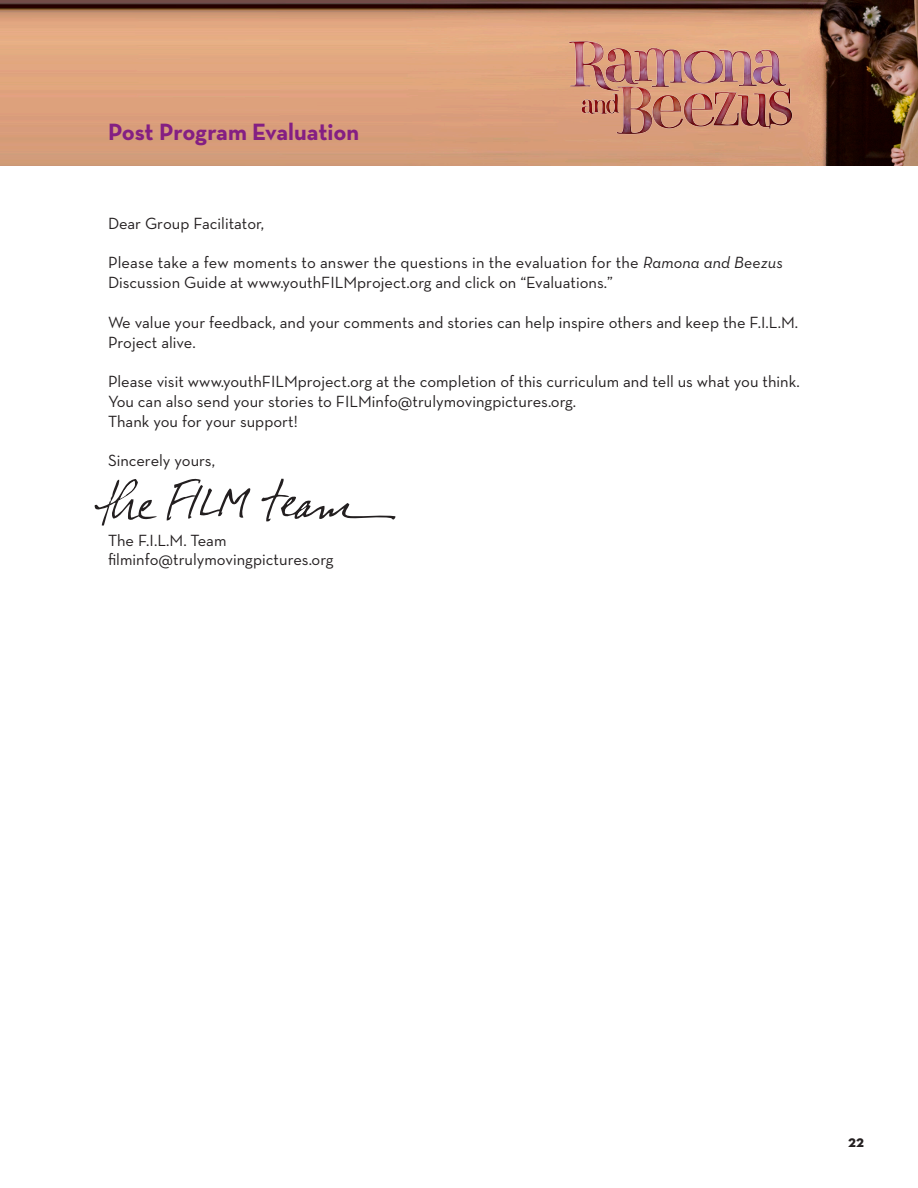
<style>
.page{position:relative;width:918px;height:1188px;background:#fff}
.page>*{position:absolute;margin:0;border:0;box-sizing:border-box;transform-origin:0 0}
.t1{font:700 24px "Neutraface Text";letter-spacing:-.005em;color:#841f83}
.Book{font:16.5px/19.8px "Neutraface Text";color:#231f20}
.t2{font:700 16.5px "Neutraface Text";color:#231f20}
.s1{font-style:italic}
</style>
<div class="page">
<img style="left:1px;top:1px;width:916px;height:164px">
<img style="left:563px;top:35px;width:236px;height:105px">
<svg style="left:167px;top:478px;width:84px;height:43px"></svg>
<svg style="left:94px;top:479px;width:63px;height:47px"></svg>
<svg style="left:261px;top:479px;width:134px;height:43px"></svg>
<p class="t1" style="left:108px;top:116px;width:253px">Post Program Evaluation</p>
<p class="Book" style="left:108px;top:213px;width:158px">Dear Group Facilitator,</p>
<p class="Book" style="left:108px;top:253px;width:677px">Please take a few moments to answer the questions in the evaluation for the <span class="s1">Ramona and Beezus<br></span>Discussion Guide at www.youthFILMproject.org and click on “Evaluations.”</p>
<p class="Book" style="left:108px;top:312px;width:692px">We value your feedback, and your comments and stories can help inspire others and keep the F.I.L.M.<br>Project alive.</p>
<p class="Book" style="left:108px;top:372px;width:693px">Please visit www.youthFILMproject.org at the completion of this curriculum and tell us what you think.<br>You can also send your stories to FILMinfo@trulymovingpictures.org.</p>
<p class="Book" style="left:108px;top:411px;width:191px">Thank you for your support!</p>
<p class="Book" style="left:108px;top:451px;width:109px">Sincerely yours,</p>
<p class="Book" style="left:108px;top:530px;width:120px">The F.I.L.M. Team</p>
<p class="Book" style="left:108px;top:550px;width:227px">filminfo@trulymovingpictures.org</p>
<p class="t2" style="left:848px;top:1131px;width:17px">22</p>
</div>
